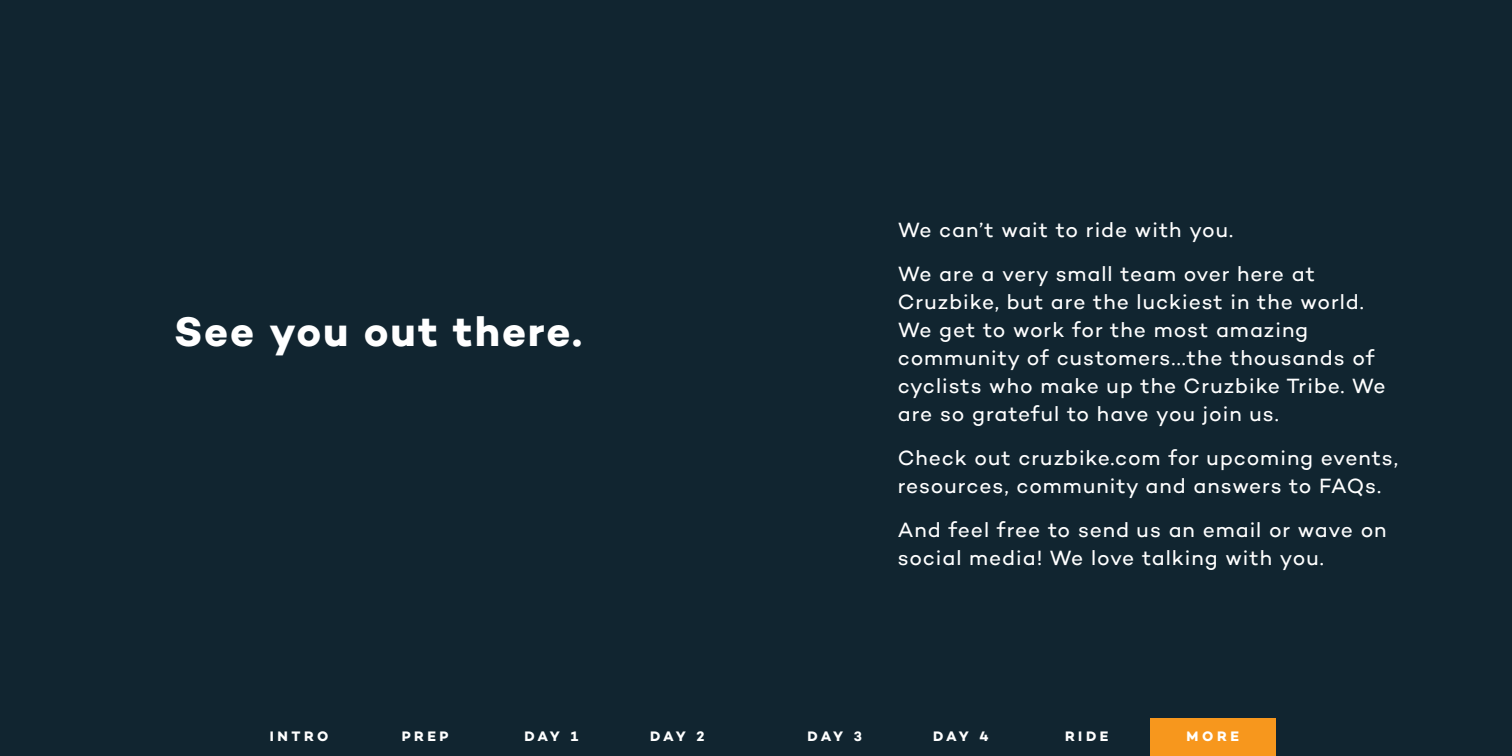
<style>
.page{position:relative;width:1512px;height:756px;background:#fff}
.page>*{position:absolute;margin:0;border:0;box-sizing:border-box;transform-origin:0 0}
.t1{font:700 42px "Campton";letter-spacing:.045em;color:#fff}
.t2{font:21px/28px "Campton";letter-spacing:.045em;color:#fff}
.t3{font:700 14px "Campton";letter-spacing:.245em;color:#fff}
</style>
<div class="page">
<div style="left:0;top:0;width:819px;height:756px;background:#112530"></div>
<div style="left:709px;top:0;width:803px;height:756px;background:#112530"></div>
<div style="left:1150px;top:718px;width:126px;height:38px;background:#f7971d"></div>
<p class="t1" style="left:174px;top:305px;width:409px">See you out there.</p>
<p class="t3" style="left:270px;top:728px;width:60px">INTRO</p>
<p class="t3" style="left:402px;top:728px;width:48px">PREP</p>
<p class="t3" style="left:524px;top:728px;width:55px">DAY 1</p>
<p class="t3" style="left:650px;top:728px;width:56px">DAY 2</p>
<p class="t2" style="left:898px;top:216px;width:337px">We can’t wait to ride with you.</p>
<p class="t2" style="left:898px;top:259px;width:489px">We are a very small team over here at Cruzbike, but are the luckiest in the world.<br>We get to work for the most amazing community of customers...the thousands of cyclists who make up the Cruzbike Tribe. We are so grateful to have you join us.</p>
<p class="t2" style="left:898px;top:443px;width:502px">Check out cruzbike.com for upcoming events, resources, community and answers to FAQs.</p>
<p class="t2" style="left:898px;top:515px;width:490px">And feel free to send us an email or wave on social media! We love talking with you.</p>
<p class="t3" style="left:808px;top:728px;width:56px">DAY 3</p>
<p class="t3" style="left:933px;top:728px;width:57px">DAY 4</p>
<p class="t3" style="left:1065px;top:728px;width:45px">RIDE</p>
<p class="t3" style="left:1187px;top:728px;width:54px">MORE</p>
</div>
